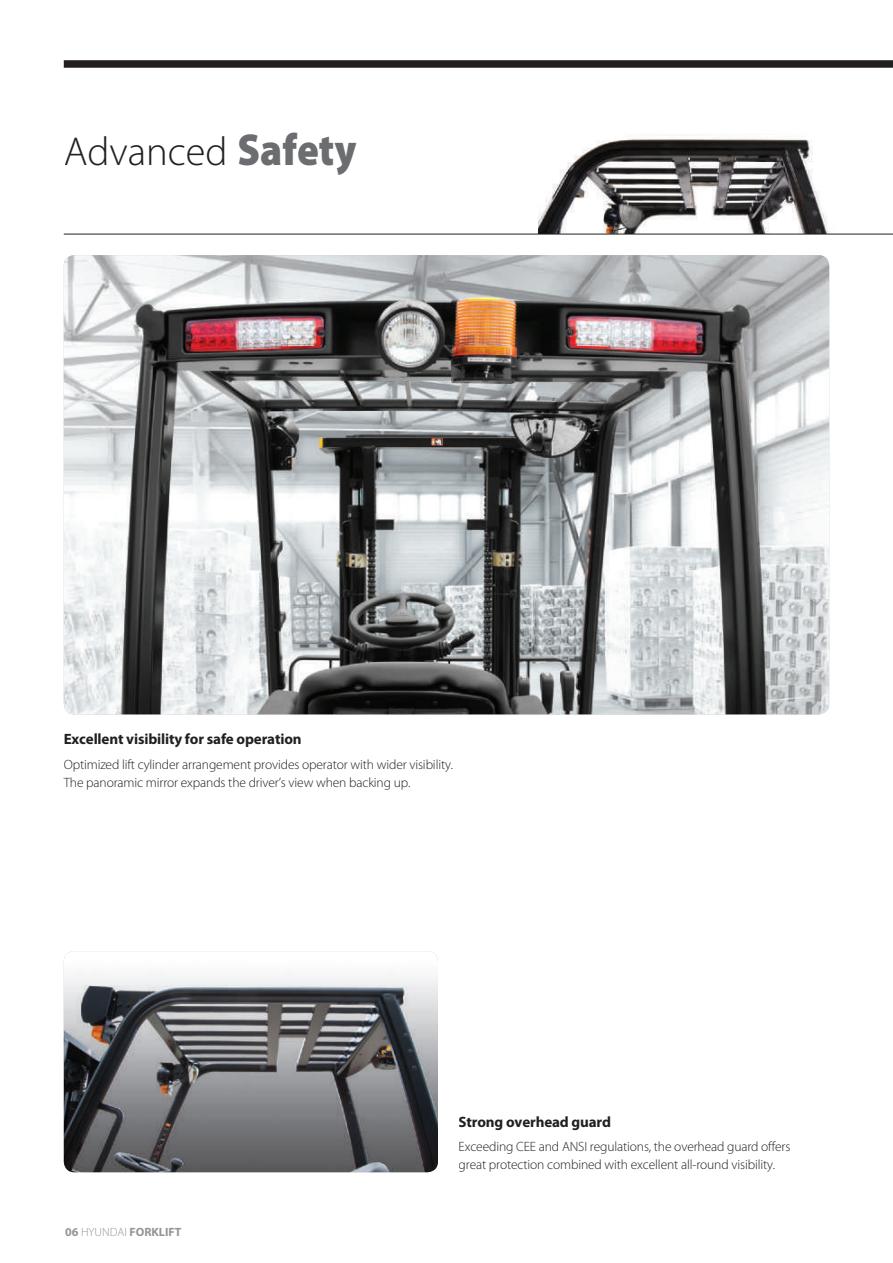
<style>
.page{position:relative;width:893px;height:1263px;background:#fff}
.page>*{position:absolute;margin:0;border:0;box-sizing:border-box;transform-origin:0 0}
.t1{font:300 40.5px "Myriad Pro";color:#231f20}
.t2{font:700 15px "Myriad Pro";letter-spacing:-.01em;color:#231f20}
.t3{font:300 13.5px/18px "Myriad Pro";letter-spacing:-.01em;color:#231f20}
.t4{font:700 12px "Myriad Pro";color:#939598}
.s1{font-weight:900;font-size:45px;color:#6c6d70}
.s2{font-weight:300}
</style>
<div class="page">
<img style="left:64px;top:951px;width:374px;height:221px">
<img style="left:539px;top:135px;width:303px;height:99px">
<hr style="left:64px;top:234px;width:829px;height:1px;background:#231f20">
<div style="left:64px;top:60px;width:829px;height:8px;background:#231f20"></div>
<img style="left:64px;top:255px;width:765px;height:459px">
<h1 class="t1" style="left:64px;top:129px;width:294px">Advanced <span class="s1">Safety</span></h1>
<p class="t2" style="left:64px;top:731px;width:239px">Excellent visibility for safe operation</p>
<p class="t3" style="left:64px;top:755px;width:391px">Optimized lift cylinder arrangement provides operator with wider visibility.<br>The panoramic mirror expands the driver’s view when backing up.</p>
<p class="t4" style="left:65px;top:1225px;width:118px">06 <span class="s2">HYUNDAI</span> FORKLIFT</p>
<p class="t2" style="left:459px;top:1113px;width:154px">Strong overhead guard</p>
<p class="t3" style="left:459px;top:1138px;width:333px">Exceeding CEE and ANSI regulations, the overhead guard offers great protection combined with excellent all-round visibility.</p>
</div>
